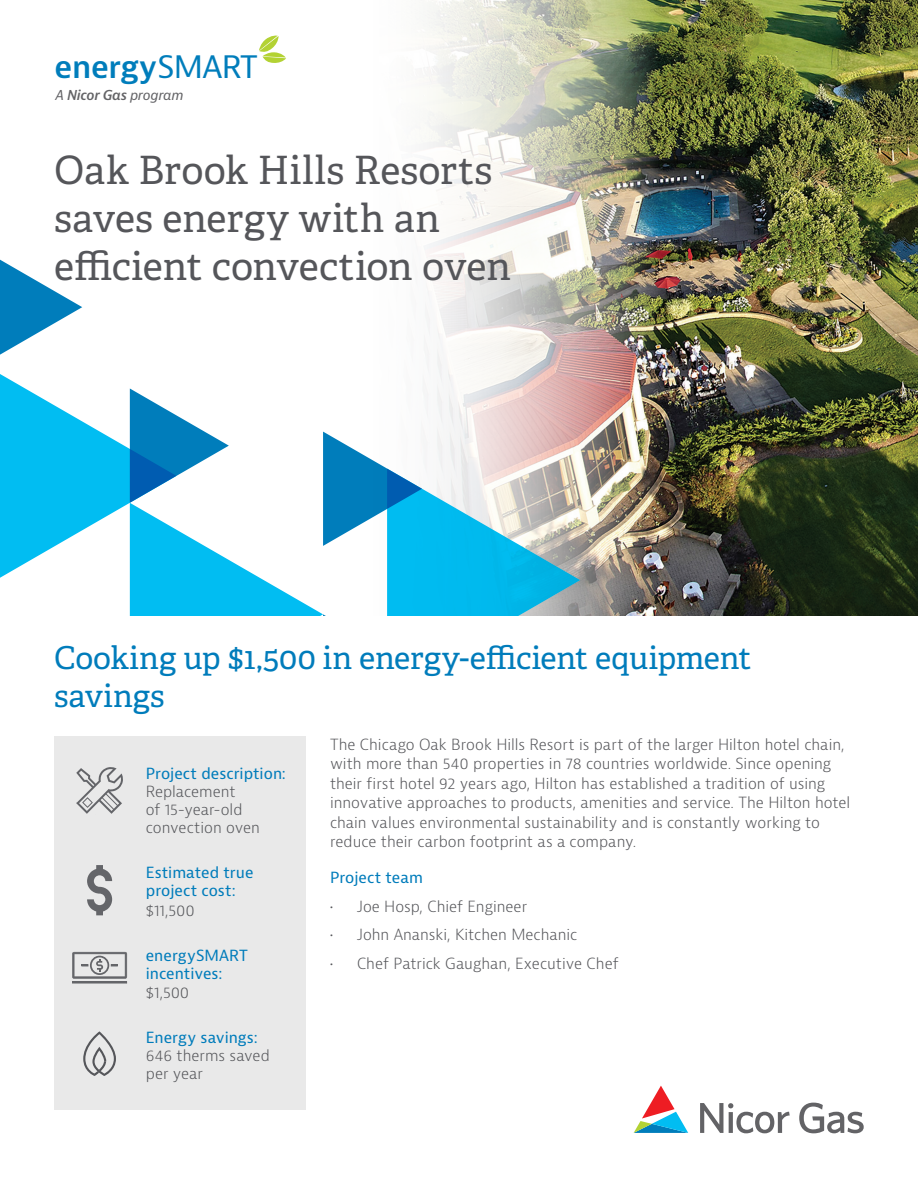
<style>
.page{position:relative;width:918px;height:1188px;background:#fff}
.page>*{position:absolute;margin:0;border:0;box-sizing:border-box;transform-origin:0 0}
.t1{font:39px/48px "Adelle";letter-spacing:.005em;color:#55565a}
.t2{font:31.5px/37.8px "Adelle";letter-spacing:-.005em;color:#007cbb}
.t3{font:600 30.15px "Bernina Sans";letter-spacing:-.01em;color:#007dbb}
.t4{font:300 15px/19.5px "Bernina Sans";color:#55565a}
.t5{font:15px/18px "Bernina Sans";color:#007cbb}
.t6{font:italic 13.35px "Bernina Sans";letter-spacing:-.02em;color:#636366}
.s1{font-weight:400}
.s2{font-weight:600}
</style>
<div class="page">
<img style="left:662px;top:0;width:256px;height:616px">
<div style="left:54px;top:736px;width:252px;height:373px;background:#e9e9e9"></div>
<svg style="left:83px;top:1031px;width:33px;height:45px"></svg>
<svg style="left:634px;top:1086px;width:54px;height:47px"></svg>
<svg style="left:700px;top:1103px;width:164px;height:30px"></svg>
<img style="left:427px;top:0;width:235px;height:616px">
<svg style="left:259px;top:35px;width:27px;height:28px"></svg>
<svg style="left:76px;top:767px;width:47px;height:47px"></svg>
<hr style="left:72px;top:981px;width:55px;height:3px;background:#646569">
<svg style="left:72px;top:952px;width:55px;height:27px"></svg>
<svg style="left:87px;top:865px;width:25px;height:50px"></svg>
<svg style="left:0;top:250px;width:580px;height:366px"></svg>
<h3 class="t3" style="left:54px;top:48px;width:205px">energy<span class="s1">SMART</span></h3>
<p class="t6" style="left:56px;top:87px;width:130px">A <span class="s2">Nicor Gas</span> program</p>
<h1 class="t1" style="left:54px;top:147px;width:458px">Oak Brook Hills Resorts saves energy with an efficient convection oven</h1>
<h2 class="t2" style="left:54px;top:639px;width:699px">Cooking up $1,500 in energy-efficient equipment savings</h2>
<p class="t5" style="left:146px;top:765px;width:142px">Project description:</p>
<p class="t4" style="left:146px;top:783px;width:116px;line-height:18px">Replacement<br>of 15-year-old convection oven</p>
<p class="t5" style="left:146px;top:864px;width:109px">Estimated true project cost:</p>
<p class="t4" style="left:146px;top:901px;width:51px">$11,500</p>
<p class="t5" style="left:146px;top:947px;width:104px">energySMART incentives:</p>
<p class="t4" style="left:146px;top:983px;width:45px">$1,500</p>
<p class="t5" style="left:146px;top:1029px;width:114px">Energy savings:</p>
<p class="t4" style="left:146px;top:1047px;width:126px;line-height:18px">646 therms saved per year</p>
<p class="t4" style="left:330px;top:735px;width:522px">The Chicago Oak Brook Hills Resort is part of the larger Hilton hotel chain, with more than 540 properties in 78 countries worldwide. Since opening their first hotel 92 years ago, Hilton has established a tradition of using innovative approaches to products, amenities and service. The Hilton hotel chain values environmental sustainability and is constantly working to reduce their carbon footprint as a company.</p>
<p class="t5" style="left:330px;top:869px;width:95px">Project team</p>
<p class="t4" style="left:330px;top:897px;width:199px">• Joe Hosp, Chief Engineer</p>
<p class="t4" style="left:330px;top:925px;width:249px">• John Ananski, Kitchen Mechanic</p>
<p class="t4" style="left:330px;top:954px;width:290px">• Chef Patrick Gaughan, Executive Chef</p>
</div>
